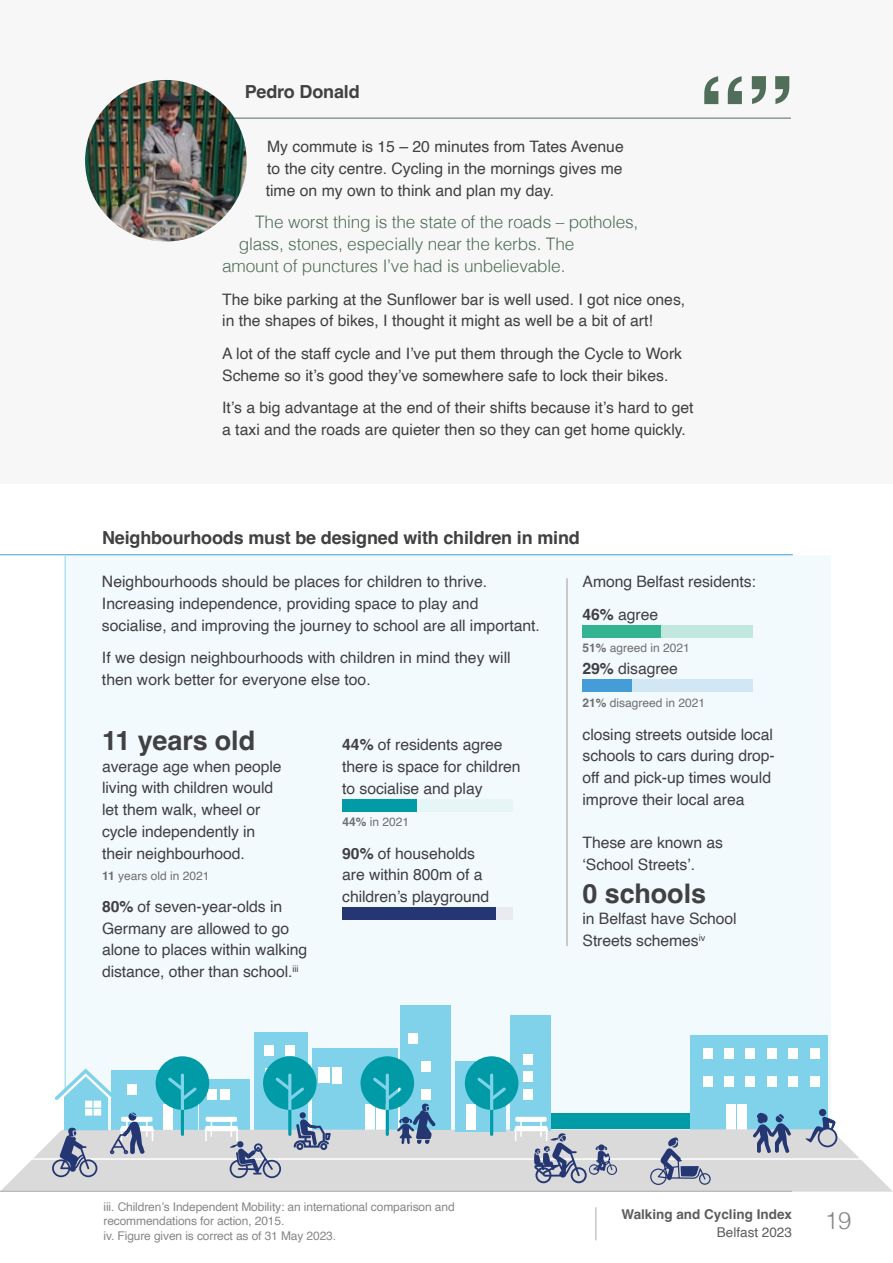
<style>
.page{position:relative;width:893px;height:1263px;background:#fff}
.page>*{position:absolute;margin:0;border:0;box-sizing:border-box;transform-origin:0 0}
.Stat__p{font:700 27px "Helvetica";letter-spacing:-.005em;color:#414042}
.t1{font:300 24px "Helvetica";color:#878787}
.Section_heading__h3{font:700 18px "Helvetica";letter-spacing:-.01em;color:#414042}
.t2{font:300 17.25px "Helvetica";letter-spacing:-.01em;color:#506e5a}
.Body__balance_ragged_lines{font:15.75px/21.8px "Helvetica";color:#414042}
.Stat__p-2{font:15.75px/21.8px "Helvetica";letter-spacing:-.005em;color:#414042}
.Body__don_t_balance_lines{font:15.75px/21.8px "Helvetica";color:#414042}
.t3{font:700 13.5px "Helvetica";color:#5e5d5e}
.t4{font:13.5px "Helvetica";color:#5e5d5e}
.Stat__p-3{font:12px "Helvetica";letter-spacing:-.01em;color:#878787}
._2021_stat{font:12px "Helvetica";color:#706f6f}
.Footnote{font:12px "Helvetica";letter-spacing:-.01em;color:#878787}
.s1{font-weight:700}
.s2{font-size:12.15px}
</style>
<div class="page">
<div style="left:0;top:0;width:893px;height:483px;background:#f7f7f7"></div>
<div style="left:65px;top:555px;width:766px;height:584px;background:#f2fafd"></div>
<hr style="left:103px;top:118px;width:688px;height:1px;background:#506e5a">
<svg style="left:752px;top:76px;width:37px;height:28px"></svg>
<svg style="left:704px;top:76px;width:38px;height:28px"></svg>
<hr style="left:0;top:554px;width:793px;height:1px;background:#459dd7">
<hr style="left:567px;top:578px;width:1px;height:368px;background:#a39a94">
<div style="left:254px;top:1032px;width:54px;height:98px;background:#7fd2ea"></div>
<div style="left:264px;top:1045px;width:10px;height:11px;background:#fff"></div>
<div style="left:285px;top:1045px;width:10px;height:11px;background:#fff"></div>
<div style="left:690px;top:1035px;width:138px;height:106px;background:#7fd2ea"></div>
<div style="left:737px;top:1104px;width:10px;height:25px;background:#fff"></div>
<div style="left:726px;top:1104px;width:10px;height:25px;background:#fff"></div>
<div style="left:703px;top:1076px;width:9px;height:10px;background:#fff"></div>
<div style="left:745px;top:1076px;width:10px;height:10px;background:#fff"></div>
<div style="left:788px;top:1076px;width:10px;height:10px;background:#fff"></div>
<div style="left:724px;top:1076px;width:10px;height:10px;background:#fff"></div>
<div style="left:767px;top:1076px;width:9px;height:10px;background:#fff"></div>
<div style="left:810px;top:1076px;width:9px;height:10px;background:#fff"></div>
<div style="left:703px;top:1048px;width:9px;height:11px;background:#fff"></div>
<div style="left:745px;top:1048px;width:10px;height:11px;background:#fff"></div>
<div style="left:788px;top:1048px;width:10px;height:11px;background:#fff"></div>
<div style="left:724px;top:1048px;width:10px;height:11px;background:#fff"></div>
<div style="left:767px;top:1048px;width:9px;height:11px;background:#fff"></div>
<div style="left:810px;top:1048px;width:9px;height:11px;background:#fff"></div>
<div style="left:312px;top:1048px;width:85px;height:93px;background:#7fd2ea"></div>
<div style="left:332px;top:1067px;width:10px;height:16px;background:#fff"></div>
<div style="left:551px;top:1113px;width:139px;height:16px;background:#009ba7"></div>
<svg style="left:0;top:1129px;width:893px;height:63px;background:#dedede"></svg>
<hr style="left:19px;top:1158px;width:854px;height:2px;background:#fff">
<div style="left:455px;top:1061px;width:51px;height:70px;background:#7fd2ea"></div>
<div style="left:510px;top:1015px;width:41px;height:115px;background:#7fd2ea"></div>
<div style="left:523px;top:1054px;width:10px;height:10px;background:#fff"></div>
<div style="left:400px;top:1006px;width:51px;height:124px;background:#7fd2ea"></div>
<div style="left:408px;top:1033px;width:10px;height:10px;background:#fff"></div>
<svg style="left:650px;top:1137px;width:61px;height:48px;background:#afb3c2"></svg>
<svg style="left:753px;top:1113px;width:38px;height:40px"></svg>
<svg style="left:805px;top:1109px;width:33px;height:39px"></svg>
<svg style="left:52px;top:1056px;width:279px;height:122px"></svg>
<svg style="left:360px;top:1056px;width:76px;height:88px"></svg>
<svg style="left:465px;top:1056px;width:152px;height:127px"></svg>
<hr style="left:65px;top:556px;width:1px;height:533px;background:#7fd2ea">
<hr style="left:0;top:1191px;width:792px;height:1px;background:#b2b2b2">
<hr style="left:595px;top:1207px;width:1px;height:33px;background:#b2b2b2">
<div style="left:583px;top:625px;width:170px;height:13px;background:#c2e8de"></div>
<div style="left:583px;top:679px;width:170px;height:13px;background:#d1e7f5"></div>
<div style="left:342px;top:799px;width:170px;height:12px;background:#e6f5f6"></div>
<div style="left:342px;top:907px;width:170px;height:13px;background:#e9ebf1"></div>
<div style="left:342px;top:799px;width:75px;height:12px;background:#009ba7"></div>
<div style="left:342px;top:907px;width:153px;height:13px;background:#253773"></div>
<div style="left:583px;top:625px;width:78px;height:13px;background:#33b391"></div>
<div style="left:583px;top:679px;width:49px;height:13px;background:#459dd7"></div>
<img style="left:85px;top:80px;width:162px;height:162px;border-radius:81px">
<h3 class="Section_heading__h3" style="left:245px;top:81px;width:117px">Pedro Donald</h3>
<p class="Body__balance_ragged_lines" style="left:266px;top:136px;width:360px;text-align:justify">My commute is 15 – 20 minutes from Tates Avenue to the city centre. Cycling in the mornings gives me time on my own to think and plan my day.</p>
<p class="t2" style="left:255px;top:208px;width:385px">The worst thing is the state of the roads – potholes,</p>
<p class="t2" style="left:239px;top:229px;width:337px">glass, stones, especially near the kerbs. The</p>
<p class="t2" style="left:222px;top:251px;width:345px">amount of punctures I’ve had is unbelievable.</p>
<p class="Body__balance_ragged_lines" style="left:222px;top:289px;width:465px">The bike parking at the Sunflower bar is well used. I got nice ones, in the shapes of bikes, I thought it might as well be a bit of art!</p>
<p class="Body__balance_ragged_lines" style="left:222px;top:343px;width:461px">A lot of the staff cycle and I’ve put them through the Cycle to Work<br>Scheme so it’s good they’ve somewhere safe to lock their bikes.</p>
<p class="Body__balance_ragged_lines" style="left:222px;top:397px;width:473px">It’s a big advantage at the end of their shifts because it’s hard to get a taxi and the roads are quieter then so they can get home quickly.</p>
<h3 class="Section_heading__h3" style="left:102px;top:526px;width:479px">Neighbourhoods must be designed with children in mind</h3>
<p class="Body__balance_ragged_lines" style="left:102px;top:571px;width:440px">Neighbourhoods should be places for children to thrive.<br>Increasing independence, providing space to play and socialise, and improving the journey to school are all important.</p>
<p class="Body__don_t_balance_lines" style="left:102px;top:647px;width:410px">If we design neighbourhoods with children in mind they will then work better for everyone else too.</p>
<p class="Stat__p-2" style="left:583px;top:571px;width:175px">Among Belfast residents:</p>
<p class="Stat__p-2" style="left:583px;top:604px;width:77px"><span class="s1">46%</span> agree</p>
<p class="Stat__p-2" style="left:583px;top:658px;width:97px"><span class="s1">29%</span> disagree</p>
<p class="_2021_stat" style="left:583px;top:639px;width:109px"><span class="s1">51%</span> agreed in 2021</p>
<p class="Stat__p" style="left:102px;top:724px;width:155px">11 years old</p>
<p class="Stat__p-2" style="left:102px;top:756px;width:181px">average age when people living with children would let them walk, wheel or cycle independently in their neighbourhood.</p>
<p class="_2021_stat" style="left:102px;top:867px;width:109px"><span class="s1">11</span> years old in 2021</p>
<p class="Stat__p-2" style="left:102px;top:896px;width:207px"><span class="s1">80%</span> of seven-year-olds in<br>Germany are allowed to go alone to places within walking distance, other than school.<sup>iii</sup></p>
<p class="Stat__p-2" style="left:342px;top:734px;width:180px"><span class="s1">44%</span> of residents agree there is space for children to socialise and play</p>
<p class="_2021_stat" style="left:342px;top:812px;width:68px"><span class="s1">44%</span> in 2021</p>
<p class="Stat__p-2" style="left:342px;top:843px;width:148px"><span class="s1">90%</span> of households are within 800m of a children’s playground</p>
<p class="_2021_stat" style="left:583px;top:693px;width:124px"><span class="s1">21%</span> disagreed in 2021</p>
<p class="Stat__p-2" style="left:583px;top:724px;width:194px">closing streets outside local schools to cars during drop&shy;off and pick-up times would improve their local area</p>
<p class="Stat__p-2" style="left:583px;top:832px;width:142px">These are known as ‘School Streets’.</p>
<p class="Stat__p" style="left:583px;top:877px;width:125px">0 schools</p>
<p class="Stat__p-2" style="left:583px;top:908px;width:156px">in Belfast have School<br>Streets schemes<sup>iv</sup></p>
<p class="Stat__p-3" style="left:103px;top:1197px;width:353px"><span class="s2">iii.</span> Children’s Independent Mobility: an international comparison and</p>
<p class="Footnote" style="left:103px;top:1212px;width:182px">recommendations for action, 2015.</p>
<p class="Stat__p-3" style="left:103px;top:1226px;width:234px"><span class="s2">iv.</span> Figure given is correct as of 31 May 2023.</p>
<p class="t3" style="left:621px;top:1206px;width:172px">Walking and Cycling Index</p>
<p class="t4" style="left:717px;top:1221px;width:77px">Belfast 2023</p>
<h2 class="t1" style="left:825px;top:1200px;width:28px">19</h2>
</div>
